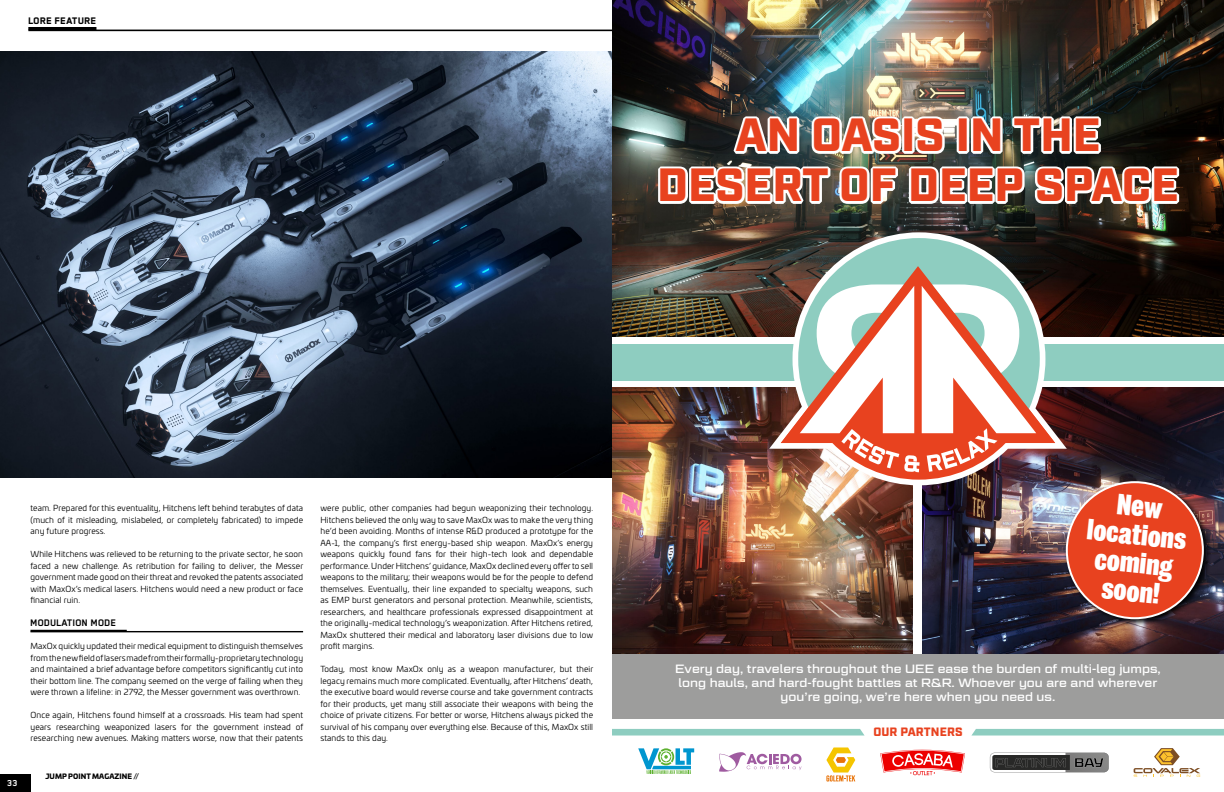
<style>
.page{position:relative;width:1224px;height:792px;background:#fff}
.page>*{position:absolute;margin:0;border:0;box-sizing:border-box;transform-origin:0 0}
.t1{font:900 46.6px/50.1px "Industry";color:#e8421f;text-align:center}
.t2{font:900 26.7px/28.5px "Bureau Grot Condensed";color:#fff;text-align:center}
.t3{font:900 12.1px "Industry";letter-spacing:.01em;color:#e8421f}
.t4{font:12px/14px "Geom Graphic";color:#fff;text-align:center}
.t5{font:700 11px "Blender Pro";color:#000}
.t6{font:800 11px "Blender Pro";letter-spacing:.01em;color:#000}
.t7{font:700 10px "Blender Pro";color:#fff}
.t8{font:8.2px/11.5px "Univia Pro";letter-spacing:.01em;color:#000;text-align:justify}
.t9{font:900 7px "Univia Pro";letter-spacing:.01em;color:#000}
</style>
<div class="page">
<hr style="left:30px;top:631px;width:273px;height:1px;background:#000">
<hr style="left:30px;top:630px;width:97px;height:1px;background:#000">
<hr style="left:28px;top:30px;width:584px;height:1px;background:#000">
<hr style="left:28px;top:27px;width:68px;height:3px;background:#000">
<img style="left:0;top:51px;width:612px;height:426px">
<div style="left:0;top:774px;width:31px;height:18px;background:#000"></div>
<img style="left:612px;top:0;width:612px;height:337px">
<img style="left:612px;top:387px;width:301px;height:267px">
<img style="left:922px;top:387px;width:302px;height:267px">
<div style="left:612px;top:654px;width:612px;height:65px;background:#9d9d9c"></div>
<svg style="left:1134px;top:748px;width:66px;height:29px"></svg>
<svg style="left:990px;top:753px;width:119px;height:19px;background:#646464"></svg>
<svg style="left:880px;top:750px;width:85px;height:25px"></svg>
<img style="left:656px;top:107px;width:526px;height:100px">
<div style="left:612px;top:344px;width:612px;height:36px;background:#8ecdc0"></div>
<svg style="left:971px;top:729px;width:253px;height:7px;background:#96d0c4"></svg>
<svg style="left:612px;top:729px;width:253px;height:7px;background:#96d0c4"></svg>
<img style="left:769px;top:232px;width:298px;height:253px">
<svg style="left:798px;top:238px;width:242px;height:28px;background:#6c877f"></svg>
<img style="left:781px;top:266px;width:274px;height:214px">
<svg style="left:800px;top:284px;width:236px;height:188px"></svg>
<div style="left:1063px;top:479px;width:149px;height:149px;background:#000;opacity:.96"></div>
<div style="left:1067px;top:482px;width:136px;height:136px;background:#e8421f;border-radius:50%"></div>
<svg style="left:826px;top:747px;width:29px;height:35px"></svg>
<svg style="left:719px;top:752px;width:83px;height:20px"></svg>
<svg style="left:638px;top:748px;width:56px;height:26px"></svg>
<h3 class="t6" style="left:28px;top:15px;width:70px">LORE FEATURE</h3>
<h1 class="t1" style="left:657px;top:113px;width:523px">AN OASIS IN THE<br>DESERT OF DEEP SPACE</h1>
<p class="t7" style="left:7px;top:778px;width:12px">33</p>
<p class="t8" style="left:30px;top:502px;width:274px">team. Prepared for this eventuality, Hitchens left behind terabytes of data (much of it misleading, mislabeled, or completely fabricated) to impede any future progress.</p>
<p class="t8" style="left:30px;top:548px;width:274px">While Hitchens was relieved to be returning to the private sector, he soon faced a new challenge. As retribution for failing to deliver, the Messer government made good on their threat and revoked the patents associated with MaxOx’s medical lasers. Hitchens would need a new product or face financial ruin.</p>
<h3 class="t5" style="left:30px;top:617px;width:87px">MODULATION MODE</h3>
<p class="t8" style="left:30px;top:640px;width:274px">MaxOx quickly updated their medical equipment to distinguish themselves from the new field of lasers made from their formally-proprietary technology and maintained a brief advantage before competitors significantly cut into their bottom line. The company seemed on the verge of failing when they were thrown a lifeline: in 2792, the Messer government was overthrown.</p>
<p class="t8" style="left:30px;top:709px;width:274px">Once again, Hitchens found himself at a crossroads. His team had spent years researching weaponized lasers for the government instead of researching new avenues. Making matters worse, now that their patents</p>
<p class="t9" style="left:45px;top:771px;width:95px">JUMP POINT MAGAZINE //</p>
<p class="t8" style="left:320px;top:502px;width:274px">were public, other companies had begun weaponizing their technology.<br>Hitchens believed the only way to save MaxOx was to make the very thing he’d been avoiding. Months of intense R&amp;D produced a prototype for the AA-1, the company’s first energy-based ship weapon. MaxOx’s energy weapons quickly found fans for their high-tech look and dependable performance. Under Hitchens’ guidance, MaxOx declined every offer to sell weapons to the military; their weapons would be for the people to defend themselves. Eventually, their line expanded to specialty weapons, such as EMP burst generators and personal protection. Meanwhile, scientists, researchers, and healthcare professionals expressed disappointment at the originally-medical technology’s weaponization. After Hitchens retired, MaxOx shuttered their medical and laboratory laser divisions due to low profit margins.</p>
<p class="t8" style="left:320px;top:663px;width:274px">Today, most know MaxOx only as a weapon manufacturer, but their legacy remains much more complicated. Eventually, after Hitchens’ death, the executive board would reverse course and take government contracts for their products, yet many still associate their weapons with being the choice of private citizens. For better or worse, Hitchens always picked the survival of his company over everything else. Because of this, MaxOx still stands to this day.</p>
<h2 class="t2" style="left:1092px;top:487px;width:101px;rotate:6deg">New locations coming soon!</h2>
<h3 class="t4" style="left:675px;top:661px;width:487px">Every day, travelers throughout the UEE ease the burden of multi-leg jumps, long hauls, and hard-fought battles at R&amp;R. Whoever you are and wherever you’re going, we’re here when you need us.</h3>
<h3 class="t3" style="left:873px;top:725px;width:91px">OUR PARTNERS</h3>
</div>
